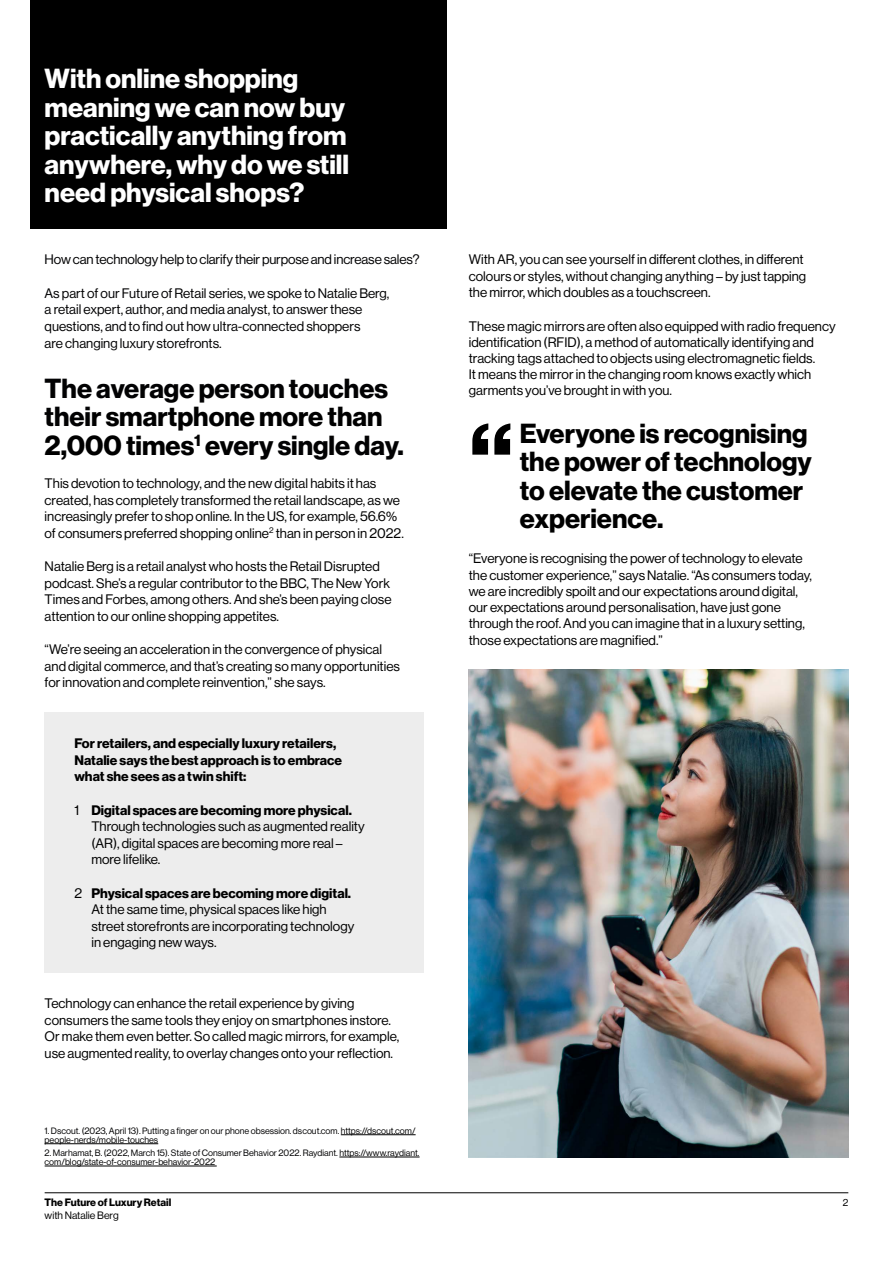
<style>
.page{position:relative;width:893px;height:1263px;background:#fff}
.page>*{position:absolute;margin:0;border:0;box-sizing:border-box;transform-origin:0 0}
.t1{font:700 105px "Verizon NHGDS";color:#000}
.t2{font:700 27px/28.5px "Verizon NHGDS";color:#fff}
.t3{font:700 27px/28.5px "Verizon NHGDS";color:#000}
.t4{font:700 27px/28.5px "Verizon NHGDS";color:#020203}
.t5{font:13.5px/16.5px "Verizon NHGDS";color:#000}
.t6{font:13.5px/16.6px "Verizon NHGDS";color:#020203}
.t7{font:700 13.5px/16.5px "Verizon NHGDS";color:#000}
.t8{font:700 10.5px "Verizon NHGDS";color:#000}
.t9{font:10.5px "Verizon NHGDS";color:#000}
.t10{font:9.75px "Verizon NHGDS";color:#000}
.t11{font:9px/9px "Verizon NHGDS";color:#020203}
.s1{color:#000}
.s2{font-weight:700}
</style>
<div class="page">
<div style="left:30px;top:0;width:416px;height:229px;background:#000"></div>
<hr style="left:341px;top:1134px;width:75px;height:1px;background:#000">
<hr style="left:45px;top:1143px;width:113px;height:1px;background:#000">
<hr style="left:339px;top:1157px;width:81px;height:1px;background:#000">
<hr style="left:45px;top:1166px;width:172px;height:1px;background:#000">
<hr style="left:45px;top:1192px;width:803px;height:1px;background:#000">
<div style="left:45px;top:713px;width:379px;height:260px;background:#ededed"></div>
<img style="left:469px;top:670px;width:379px;height:487px">
<h2 class="t2" style="left:45px;top:64px;width:306px">With online shopping meaning we can now buy practically anything from anywhere, why do we still need physical shops?</h2>
<p class="t6" style="left:45px;top:251px;width:376px">How can technology help to clarify their purpose and increase sales?</p>
<p class="t6" style="left:45px;top:285px;width:346px">As part of our Future of Retail series, we spoke to Natalie Berg, a retail expert, author, and media analyst, to answer these questions, and to find out how ultra-connected shoppers<br>are changing luxury storefronts.</p>
<h2 class="t4" style="left:45px;top:373px;width:361px">The average person touches thei<span class="s1">r smartphone more than<br>2,000 times</span><sup>1</sup> <span class="s1">ev</span>ery single day.</h2>
<p class="t5" style="left:45px;top:475px;width:361px">This devotion to technology, and the new digital habits it has created, has completely transformed the retail landscape, as we increasingly prefer to shop online. In the US, for example, 56.6% of consumers preferred shopping online<sup>2</sup> than in person in 2022.</p>
<p class="t5" style="left:45px;top:558px;width:349px">Natalie Berg is a retail analyst who hosts the Retail Disrupted podcast. She’s a regular contributor to the BBC, The New York Times and Forbes, among others. And she’s been paying close attention to our online shopping appetites.</p>
<p class="t5" style="left:45px;top:641px;width:357px">“We’re seeing an acceleration in the convergence of physical and digital commerce, and that’s creating so many opportunities for innovation and complete reinvention,” she says.</p>
<p class="t7" style="left:74px;top:735px;width:269px">For retailers, and especially luxury retailers,<br>Natalie says the best approach is to embrace what she sees as a twin shift:</p>
<p class="t5" style="left:91px;top:801px;width:275px;text-indent:-17px">1 <span class="s2">Digital spaces are becoming more physical.<br></span>Through technologies such as augmented reality (AR), digital spaces are becoming more real – more lifelike.</p>
<p class="t5" style="left:91px;top:884px;width:264px;text-indent:-17px">2 <span class="s2">Physical spaces are becoming more digital.<br></span>At the same time, physical spaces like high street storefronts are incorporating technology in engaging new ways.</p>
<p class="t5" style="left:45px;top:995px;width:356px">Technology can enhance the retail experience by giving consumers the same tools they enjoy on smartphones instore.<br>Or make them even better. So called magic mirrors, for example, use augmented reality, to overlay changes onto your reflection.</p>
<p class="t11" style="left:45px;top:1126px;width:372px">1. Dscout. (2023, April 13). Putting a finger on our phone obsession. dscout.com. <span class="s1">https://dscout.com/ people-nerds/mobile-touches</span></p>
<p class="t11" style="left:45px;top:1148px;width:376px">2. Marhamat, B. (2022, March 15). State of Consumer Behavior 2022. Raydiant. <span class="s1">https://www.raydiant. com/blog/state-of-consumer-behavior-2022</span></p>
<p class="t8" style="left:45px;top:1196px;width:128px">The Future of Luxury Retail</p>
<p class="t9" style="left:45px;top:1209px;width:76px">with Natalie Berg</p>
<p class="t5" style="left:469px;top:251px;width:339px">With AR, you can see yourself in different clothes, in different colours or styles, without changing anything – by just tapping the mirror, which doubles as a touchscreen.</p>
<p class="t5" style="left:469px;top:317px;width:368px">These magic mirrors are often also equipped with radio frequency identification (RFID), a method of automatically identifying and tracking tags attached to objects using electromagnetic fields.<br>It means the mirror in the changing room knows exactly which garments you’ve brought in with you.</p>
<h1 class="t1" style="left:469px;top:401px;width:46px">“</h1>
<h2 class="t3" style="left:520px;top:419px;width:293px">Everyone is recognising the power of technology to elevate the customer experience.</h2>
<p class="t5" style="left:469px;top:550px;width:345px">“Everyone is recognising the power of technology to elevate the customer experience,” says Natalie. “As consumers today, we are incredibly spoilt and our expectations around digital, our expectations around personalisation, have just gone through the roof. And you can imagine that in a luxury setting, those expectations are magnified.”</p>
<p class="t10" style="left:843px;top:1197px;width:7px">2</p>
</div>
